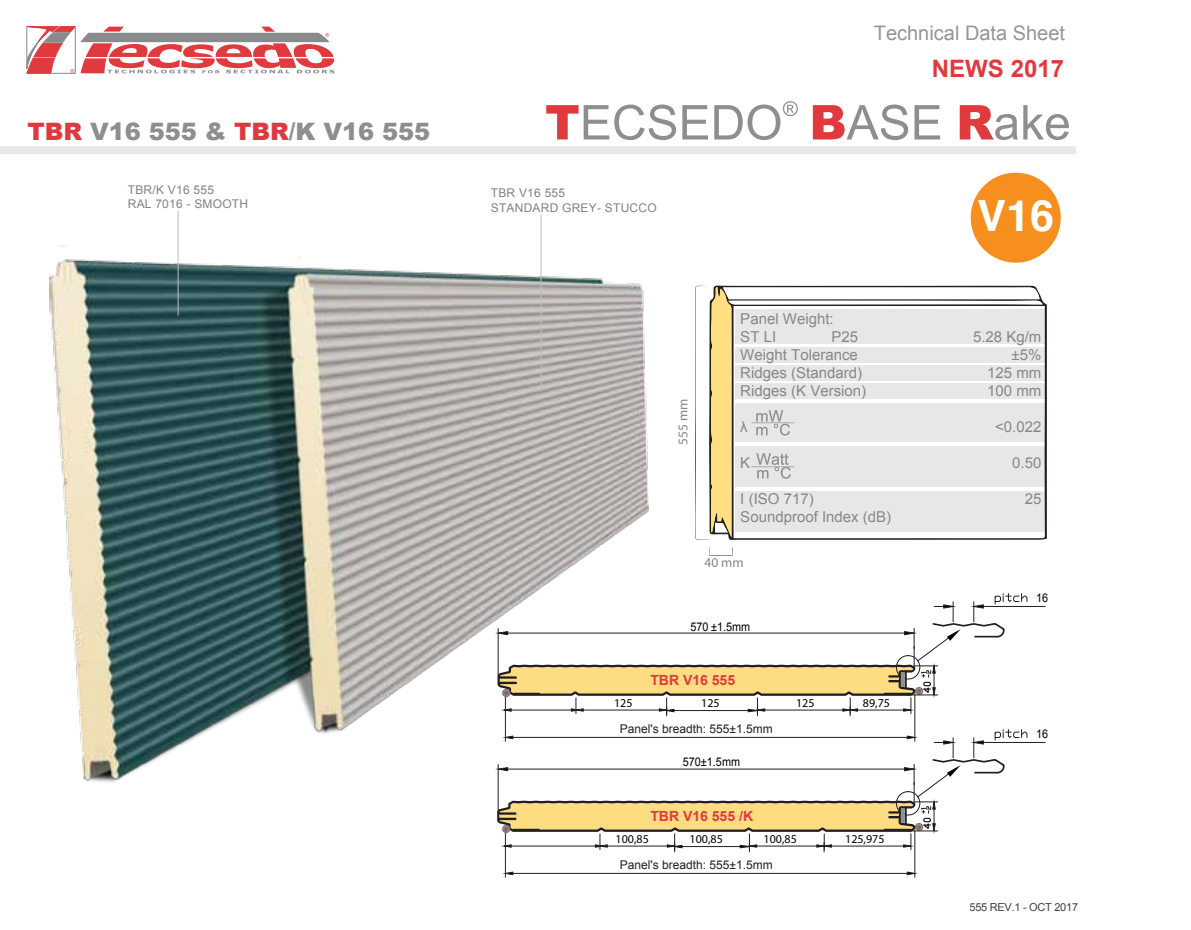
<style>
.page{position:relative;width:1191px;height:930px;background:#fff}
.page>*{position:absolute;margin:0;border:0;box-sizing:border-box;transform-origin:0 0}
.t1{font:700 43.2px "Helvetica";color:#fff}
.t2{font:900 24px "Arial";color:#8f8e8e}
.t3{font:700 24px "Arial";color:#e03a3e}
.t4{font:20px "Arial";color:#939598}
.t5{font:15px/18px "Arial";color:#858788}
.t6{font:700 14px "Arial";color:#e03a3e}
.t7{font:13.4px "Myriad Pro";color:#858788}
.t8{font:12px/14.4px "Arial";letter-spacing:.02em;color:#818285}
.t9{font:12px "Arial";color:#231f20}
.t10{font:12px "Myriad Pro";color:#010101}
.t11{font:12px "Arial";color:#010101;scale:.9 1}
.t12{font:11px "Arial";letter-spacing:-.025em;color:#414042}
.s1{color:#e0383f}
</style>
<div class="page">
<div style="left:0;top:146px;width:1075px;height:8px;background:#e6e7e8"></div>
<svg style="left:546px;top:105px;width:130px;height:35px"></svg>
<svg style="left:682px;top:105px;width:26px;height:34px"></svg>
<svg style="left:813px;top:105px;width:95px;height:35px"></svg>
<svg style="left:914px;top:105px;width:26px;height:34px"></svg>
<svg style="left:959px;top:105px;width:109px;height:35px"></svg>
<svg style="left:714px;top:101px;width:84px;height:39px"></svg>
<img style="left:50px;top:246px;width:598px;height:537px">
<hr style="left:178px;top:211px;width:1px;height:104px;background:#bdbec0">
<hr style="left:540px;top:214px;width:1px;height:177px;background:#bdbec0">
<hr style="left:983px;top:742px;width:62px;height:1px;background:#231f20">
<hr style="left:505px;top:830px;width:1px;height:47px;background:#231f20">
<hr style="left:914px;top:831px;width:1px;height:46px;background:#231f20">
<hr style="left:511px;top:873px;width:400px;height:1px;background:#231f20">
<svg style="left:504px;top:871px;width:10px;height:5px"></svg>
<svg style="left:906px;top:871px;width:10px;height:5px"></svg>
<hr style="left:983px;top:606px;width:62px;height:1px;background:#231f20">
<hr style="left:505px;top:694px;width:1px;height:47px;background:#231f20">
<hr style="left:914px;top:695px;width:1px;height:46px;background:#231f20">
<svg style="left:497px;top:729px;width:531px;height:123px"></svg>
<svg style="left:497px;top:593px;width:531px;height:123px"></svg>
<div style="left:970px;top:173px;width:90px;height:90px;background:#f78f1e;border-radius:50%"></div>
<svg style="left:695px;top:286px;width:347px;height:269px"></svg>
<img style="left:756px;top:453px;width:34px;height:26px">
<hr style="left:751px;top:422px;width:43px;height:1px;background:#a7a9ac">
<hr style="left:751px;top:466px;width:43px;height:1px;background:#a7a9ac">
<svg style="left:26px;top:26px;width:308px;height:48px"></svg>
<h3 class="t4" style="left:874px;top:20px;width:193px">Technical Data Sheet</h3>
<h2 class="t2" style="left:27px;top:114px;width:404px"><span class="s1">TBR</span> V16 555 &amp; <span class="s1">TBR</span>/K V16 555</h2>
<p class="t8" style="left:128px;top:182px;width:122px">TBR/K V16 555<br>RAL 7016 - SMOOTH</p>
<p class="t8" style="left:491px;top:186px;width:167px">TBR V16 555<br>STANDARD GREY- STUCCO</p>
<p class="t7" style="left:675px;top:445px;width:48px;rotate:-90deg">555 mm</p>
<p class="t5" style="left:740px;top:310px;width:95px">Panel Weight:<br>ST LI</p>
<p class="t5" style="left:740px;top:328px;width:127px;text-indent:91px">P25<br>Weight Tolerance<br>Ridges (Standard)<br>Ridges (K Version)</p>
<p class="t5" style="left:740px;top:418px;width:9px">λ</p>
<p class="t5" style="left:740px;top:454px;width:12px">K</p>
<p class="t5" style="left:740px;top:490px;width:152px">I (ISO 717)<br>Soundproof Index (dB)</p>
<p class="t7" style="left:704px;top:554px;width:41px">40 mm</p>
<p class="t11" style="left:690px;top:619px;width:68px">570 ±1.5mm</p>
<p class="t6" style="left:650px;top:671px;width:86px">TBR V16 555</p>
<p class="t9" style="left:619px;top:721px;width:154px">Panel's breadth: 555±1.5mm</p>
<p class="t10" style="left:614px;top:696px;width:20px">125</p>
<p class="t10" style="left:701px;top:696px;width:20px">125</p>
<p class="t10" style="left:796px;top:696px;width:20px">125</p>
<p class="t10" style="left:863px;top:696px;width:29px">89,75</p>
<p class="t11" style="left:683px;top:753px;width:65px">570±1.5mm</p>
<p class="t6" style="left:650px;top:807px;width:104px">TBR V16 555 /K</p>
<p class="t9" style="left:619px;top:857px;width:154px">Panel's breadth: 555±1.5mm</p>
<p class="t10" style="left:615px;top:832px;width:35px">100,85</p>
<p class="t10" style="left:689px;top:832px;width:35px">100,85</p>
<p class="t10" style="left:763px;top:832px;width:35px">100,85</p>
<p class="t10" style="left:845px;top:832px;width:41px">125,975</p>
<h2 class="t3" style="left:932px;top:53px;width:134px">NEWS 2017</h2>
<h1 class="t1" style="left:977px;top:181px;width:78px">V16</h1>
<p class="t5" style="left:973px;top:328px;width:70px;text-align:right">5.28 Kg/m ±5%<br>125 mm<br>100 mm</p>
<p class="t5" style="left:995px;top:418px;width:48px">&lt;0.022</p>
<p class="t5" style="left:1012px;top:454px;width:31px">0.50</p>
<p class="t5" style="left:1024px;top:490px;width:18px">25</p>
<p class="t11" style="left:1036px;top:590px;width:15px">16</p>
<p class="t11" style="left:1036px;top:726px;width:15px">16</p>
<p class="t12" style="left:969px;top:900px;width:110px">555 REV.1 - OCT 2017</p>
</div>
